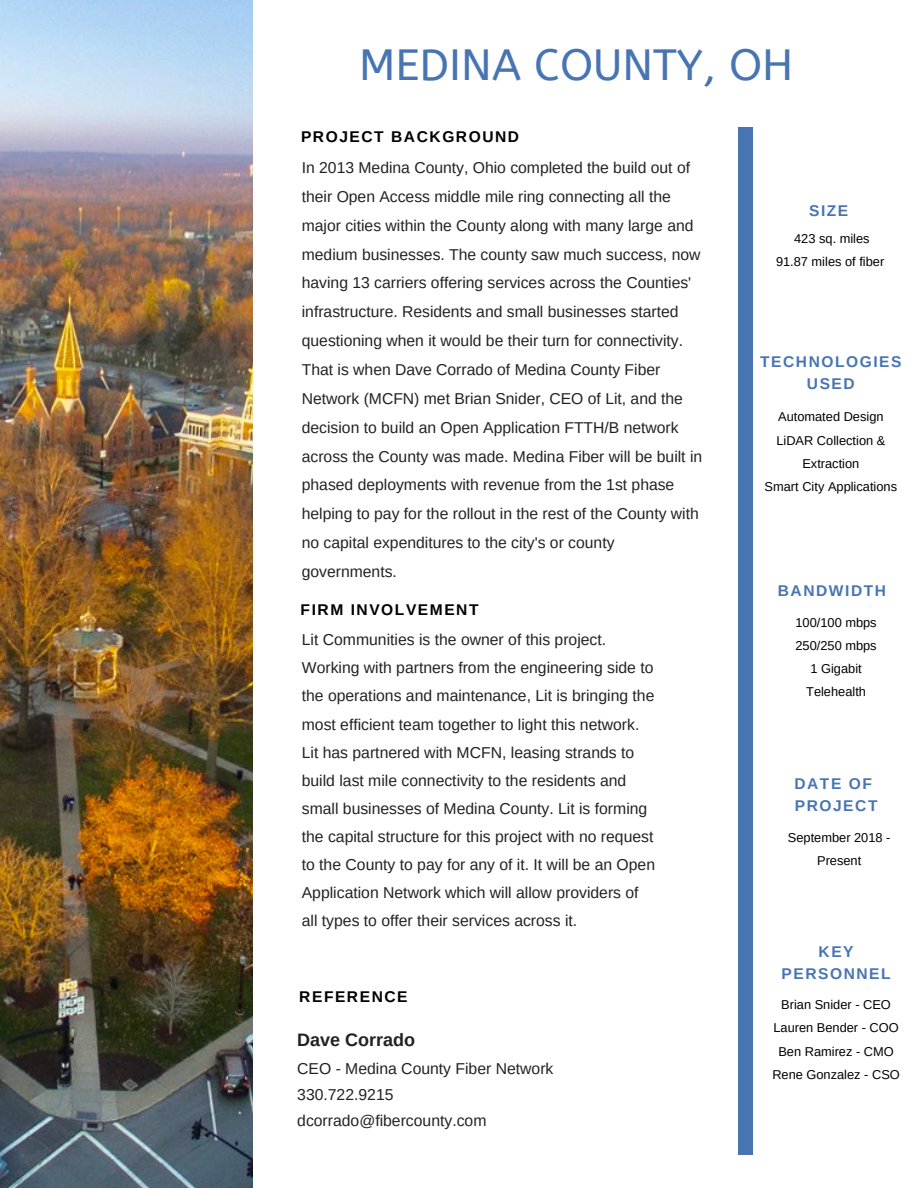
<style>
.page{position:relative;width:918px;height:1188px;background:#fff}
.page>*{position:absolute;margin:0;border:0;box-sizing:border-box;transform-origin:0 0}
.t1{font:43.65px "A Bee Zee";color:#4875b2}
.t2{font:700 18px "Arimo";color:#222}
.t3{font:15.75px/28.8px "Arimo";color:#222}
.t4{font:700 15.6px/21.1px "Arimo";letter-spacing:.1em;color:#4875b2;text-align:center}
.t5{font:700 15.6px "Arimo";letter-spacing:.1em;color:#000}
.t6{font:12.75px/23.2px "Arimo";color:#000;text-align:center}
</style>
<div class="page">
<img style="left:0;top:0;width:253px;height:1188px">
<div style="left:739px;top:128px;width:14px;height:1027px;background:#4875b2"></div>
<h1 class="t1" style="left:359px;top:40px;width:436px">MEDINA COUNTY, OH</h1>
<p class="t5" style="left:301px;top:128px;width:220px">PROJECT BACKGROUND</p>
<p class="t3" style="left:302px;top:153px;width:402px">In 2013 Medina County, Ohio completed the build out of their Open Access middle mile ring connecting all the major cities within the County along with many large and medium businesses. The county saw much success, now having 13 carriers offering services across the Counties' infrastructure. Residents and small businesses started questioning when it would be their turn for connectivity.<br>That is when Dave Corrado of Medina County Fiber Network (MCFN) met Brian Snider, CEO of Lit, and the decision to build an Open Application FTTH/B network across the County was made. Medina Fiber will be built in phased deployments with revenue from the 1st phase helping to pay for the rollout in the rest of the County with no capital expenditures to the city's or county governments.</p>
<p class="t5" style="left:301px;top:600px;width:179px">FIRM INVOLVEMENT</p>
<p class="t3" style="left:302px;top:626px;width:355px;line-height:28.2px">Lit Communities is the owner of this project.<br>Working with partners from the engineering side to the operations and maintenance, Lit is bringing the most efficient team together to light this network.<br>Lit has partnered with MCFN, leasing strands to build last mile connectivity to the residents and small businesses of Medina County. Lit is forming the capital structure for this project with no request to the County to pay for any of it. It will be an Open Application Network which will allow providers of all types to offer their services across it.</p>
<p class="t5" style="left:299px;top:988px;width:110px">REFERENCE</p>
<p class="t2" style="left:297px;top:1030px;width:119px">Dave Corrado</p>
<p class="t3" style="left:297px;top:1056px;width:258px;line-height:25.8px">CEO - Medina County Fiber Network<br>330.722.9215 dcorrado@fibercounty.com</p>
<p class="t4" style="left:809px;top:200px;width:41px">SIZE</p>
<p class="t6" style="left:776px;top:227px;width:110px">423 sq. miles<br>91.87 miles of fiber</p>
<p class="t4" style="left:760px;top:351px;width:143px">TECHNOLOGIES<br>USED</p>
<p class="t6" style="left:765px;top:405px;width:134px">Automated Design<br>LiDAR Collection &amp;<br>Extraction<br>Smart City Applications</p>
<p class="t4" style="left:778px;top:580px;width:110px">BANDWIDTH</p>
<p class="t6" style="left:796px;top:611px;width:83px">100/100 mbps<br>250/250 mbps<br>1 Gigabit<br>Telehealth</p>
<p class="t4" style="left:794px;top:773px;width:85px;text-align:left">DATE OF<br>PROJECT</p>
<p class="t6" style="left:788px;top:825px;width:104px">September 2018 -<br>Present</p>
<p class="t4" style="left:782px;top:941px;width:111px">KEY<br>PERSONNEL</p>
<p class="t6" style="left:772px;top:993px;width:129px">Brian Snider - CEO<br>Lauren Bender - COO<br>Ben Ramirez - CMO<br>Rene Gonzalez - CSO</p>
</div>
